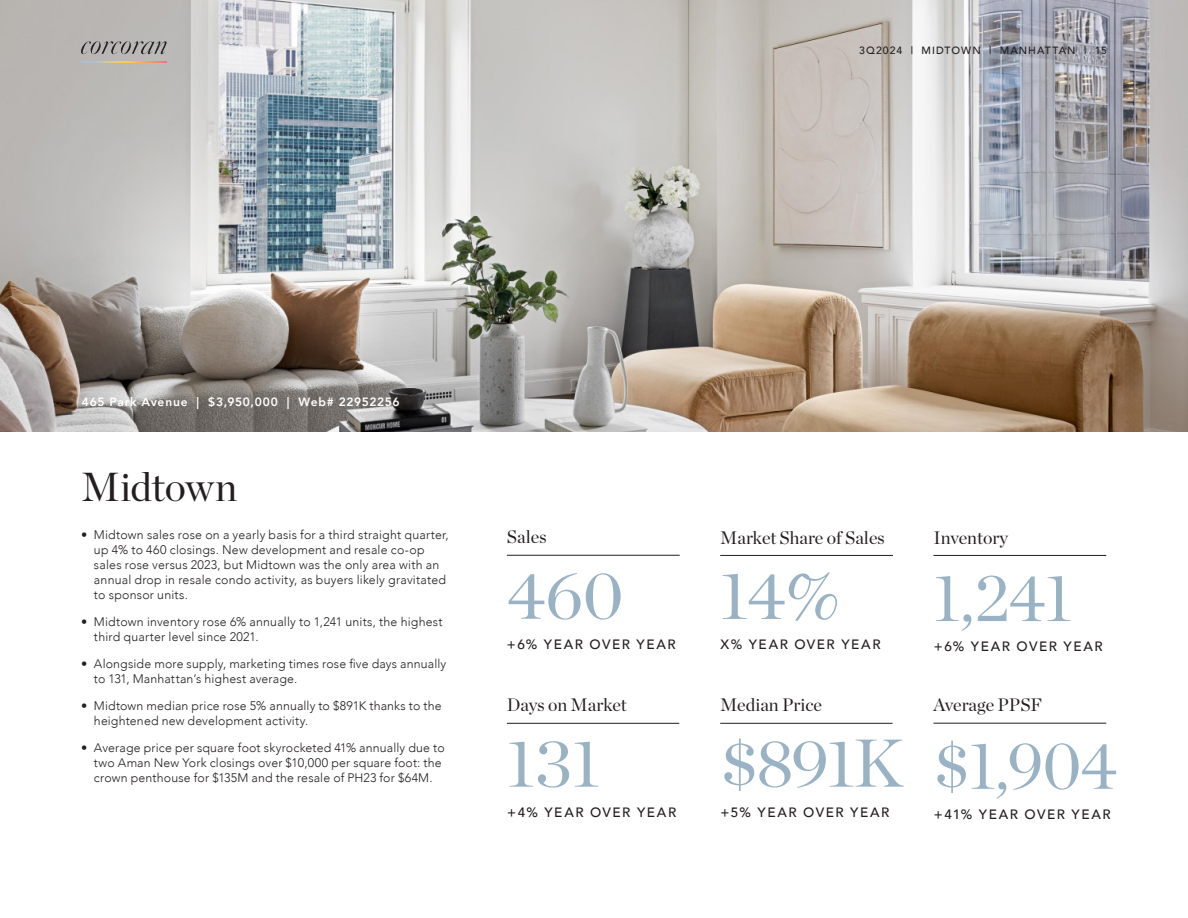
<style>
.page{position:relative;width:1188px;height:918px;background:#fff}
.page>*{position:absolute;margin:0;border:0;box-sizing:border-box;transform-origin:0 0}
.Caption_Right{font:67.5px "Chronicle Display";letter-spacing:-.01em;color:#99b3c5}
.Caption_Right-2{font:67.5px "Chronicle Display";letter-spacing:-.01em;color:#99b3c5;scale:.95 1}
.BC{font:40.5px "Chronicle Display";letter-spacing:-.005em;color:#231f20}
.Caption_Right-3{font:18px "Chronicle Display";color:#231f20}
.Caption_Right-4{font:500 13.5px "Avenir";letter-spacing:.12em;color:#231f20}
.BC-2{font:300 12.3px/15px "Avenir";letter-spacing:.015em;color:#231f20}
.BC-3{font:800 12px "Avenir";letter-spacing:.055em;color:#fff}
.Caption_Right-5{font:500 10.5px "Avenir";letter-spacing:.1em;color:#231f20}
</style>
<div class="page">
<img style="left:0;top:0;width:1188px;height:432px">
<svg style="left:81px;top:41px;width:86px;height:13px"></svg>
<svg style="left:81px;top:61px;width:86px;height:2px"></svg>
<hr style="left:507px;top:555px;width:173px;height:1px;background:#231f20">
<hr style="left:720px;top:555px;width:173px;height:1px;background:#231f20">
<hr style="left:934px;top:555px;width:172px;height:1px;background:#231f20">
<hr style="left:720px;top:723px;width:173px;height:1px;background:#231f20">
<hr style="left:934px;top:723px;width:172px;height:1px;background:#231f20">
<hr style="left:507px;top:723px;width:172px;height:1px;background:#231f20">
<p class="Caption_Right-5" style="left:859px;top:41px;width:249px">3Q2024 | MIDTOWN | MANHATTAN | 15</p>
<p class="BC-3" style="left:82px;top:393px;width:319px">465 Park Avenue | $3,950,000 | Web# 22952256</p>
<p class="BC" style="left:81px;top:456px;width:158px">Midtown</p>
<p class="BC-2" style="left:94px;top:527px;width:356px;text-indent:-13px">• Midtown sales rose on a yearly basis for a third straight quarter, up 4% to 460 closings. New development and resale co-op sales rose versus 2023, but Midtown was the only area with an annual drop in resale condo activity, as buyers likely gravitated to sponsor units.</p>
<p class="BC-2" style="left:94px;top:614px;width:350px;text-indent:-13px">• Midtown inventory rose 6% annually to 1,241 units, the highest third quarter level since 2021.</p>
<p class="BC-2" style="left:94px;top:656px;width:354px;text-indent:-13px">• Alongside more supply, marketing times rose five days annually to 131, Manhattan’s highest average.</p>
<p class="BC-2" style="left:94px;top:698px;width:349px;text-indent:-13px">• Midtown median price rose 5% annually to $891K thanks to the heightened new development activity.</p>
<p class="BC-2" style="left:94px;top:740px;width:352px;text-indent:-13px">• Average price per square foot skyrocketed 41% annually due to two Aman New York closings over $10,000 per square foot: the crown penthouse for $135M and the resale of PH23 for $64M.</p>
<p class="Caption_Right-3" style="left:507px;top:523px;width:41px">Sales</p>
<p class="Caption_Right" style="left:507px;top:543px;width:118px">460</p>
<p class="Caption_Right-4" style="left:507px;top:632px;width:170px">+6% YEAR OVER YEAR</p>
<p class="Caption_Right-3" style="left:507px;top:691px;width:121px">Days on Market</p>
<p class="Caption_Right" style="left:507px;top:711px;width:95px">131</p>
<p class="Caption_Right-4" style="left:507px;top:800px;width:170px">+4% YEAR OVER YEAR</p>
<p class="Caption_Right-3" style="left:720px;top:524px;width:166px">Market Share of Sales</p>
<p class="Caption_Right" style="left:720px;top:544px;width:122px">14%</p>
<p class="Caption_Right-4" style="left:721px;top:633px;width:162px">X% YEAR OVER YEAR</p>
<p class="Caption_Right-3" style="left:720px;top:691px;width:103px">Median Price</p>
<p class="Caption_Right" style="left:720px;top:711px;width:185px">$891K</p>
<p class="Caption_Right-4" style="left:721px;top:800px;width:170px">+5% YEAR OVER YEAR</p>
<p class="Caption_Right-3" style="left:934px;top:524px;width:76px">Inventory</p>
<p class="Caption_Right-2" style="left:934px;top:546px;width:147px">1,241</p>
<p class="Caption_Right-4" style="left:934px;top:635px;width:170px">+6% YEAR OVER YEAR</p>
<p class="Caption_Right-3" style="left:934px;top:691px;width:110px">Average PPSF</p>
<p class="Caption_Right-2" style="left:934px;top:713px;width:195px">$1,904</p>
<p class="Caption_Right-4" style="left:934px;top:803px;width:178px">+41% YEAR OVER YEAR</p>
</div>
